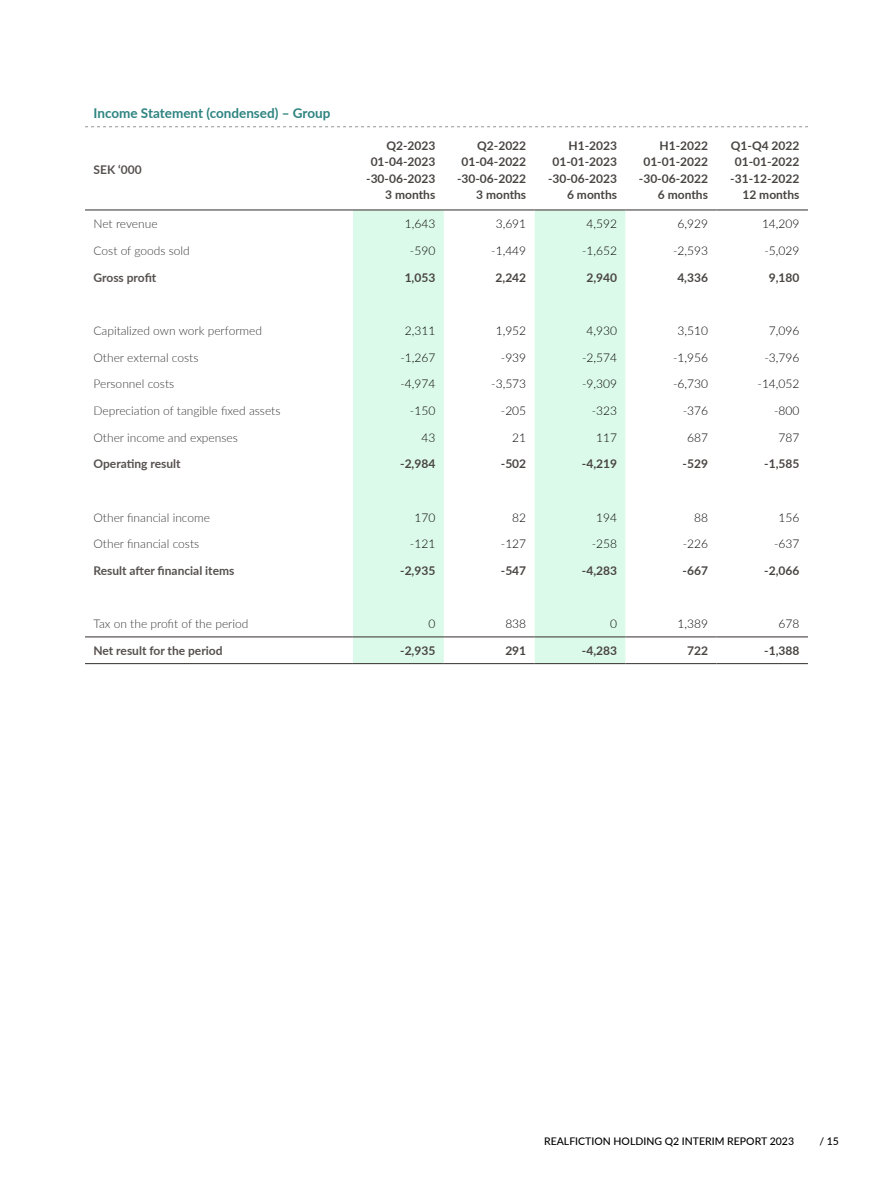
<style>
.page{position:relative;width:893px;height:1187px;background:#fff}
.page>*{position:absolute;margin:0;border:0;box-sizing:border-box;transform-origin:0 0}
.t1{font:700 13.5px "Lato";color:#2d8380}
.t2{font:700 12px/16.5px "Lato";color:#484442;text-align:right}
.t3{font:300 12px "Lato";color:#000}
.t4{font:300 12px "Lato";color:#3c3c3b}
.t5{font:700 12px "Lato";color:#56514f}
.t6{font:500 10.5px "Lato";color:#000}
</style>
<div class="page">
<svg style="left:85px;top:126px;width:723px;height:1px"></svg>
<svg style="left:353px;top:210px;width:273px;height:453px;fill:#dcfae9"></svg>
<svg style="left:626px;top:210px;width:182px;height:428px"></svg>
<hr style="left:353px;top:636px;width:91px;height:1px;background:#484442">
<hr style="left:444px;top:636px;width:91px;height:1px;background:#484442">
<hr style="left:535px;top:636px;width:91px;height:1px;background:#484442">
<hr style="left:626px;top:636px;width:90px;height:1px;background:#484442">
<hr style="left:716px;top:636px;width:92px;height:1px;background:#484442">
<hr style="left:444px;top:663px;width:91px;height:1px;background:#484442">
<hr style="left:535px;top:663px;width:91px;height:1px;background:#484442">
<hr style="left:626px;top:663px;width:90px;height:1px;background:#484442">
<hr style="left:716px;top:663px;width:92px;height:1px;background:#484442">
<hr style="left:85px;top:209px;width:268px;height:1px;background:#484442">
<hr style="left:85px;top:663px;width:268px;height:1px;background:#484442">
<hr style="left:353px;top:663px;width:91px;height:1px;background:#484442">
<hr style="left:353px;top:209px;width:91px;height:1px;background:#484442">
<hr style="left:444px;top:209px;width:91px;height:1px;background:#484442">
<hr style="left:535px;top:209px;width:91px;height:1px;background:#484442">
<hr style="left:626px;top:209px;width:90px;height:1px;background:#484442">
<hr style="left:716px;top:209px;width:92px;height:1px;background:#484442">
<hr style="left:85px;top:636px;width:268px;height:1px;background:#484442">
<p class="t1" style="left:94px;top:103px;width:238px">Income Statement (condensed) – Group</p>
<p class="t5" style="left:94px;top:161px;width:50px">SEK ‘000</p>
<p class="t2" style="left:366px;top:136px;width:71px">Q2-2023<br>01-04-2023 -30-06-2023<br>3 months</p>
<p class="t2" style="left:457px;top:136px;width:71px">Q2-2022<br>01-04-2022 -30-06-2022<br>3 months</p>
<p class="t2" style="left:548px;top:136px;width:71px">H1-2023<br>01-01-2023 -30-06-2023<br>6 months</p>
<p class="t2" style="left:639px;top:136px;width:71px">H1-2022<br>01-01-2022 -30-06-2022<br>6 months</p>
<p class="t2" style="left:730px;top:136px;width:71px">Q1-Q4 2022<br>01-01-2022 -31-12-2022<br>12 months</p>
<p class="t4" style="left:94px;top:215px;width:66px">Net revenue</p>
<p class="t3" style="left:405px;top:216px;width:32px">1,643</p>
<p class="t3" style="left:496px;top:215px;width:32px">3,691</p>
<p class="t3" style="left:587px;top:216px;width:32px">4,592</p>
<p class="t3" style="left:677px;top:216px;width:32px">6,929</p>
<p class="t3" style="left:762px;top:216px;width:39px">14,209</p>
<p class="t4" style="left:94px;top:242px;width:98px">Cost of goods sold</p>
<p class="t3" style="left:410px;top:242px;width:27px">-590</p>
<p class="t3" style="left:491px;top:242px;width:36px">-1,449</p>
<p class="t3" style="left:582px;top:242px;width:36px">-1,652</p>
<p class="t3" style="left:673px;top:242px;width:36px">-2,593</p>
<p class="t3" style="left:764px;top:242px;width:36px">-5,029</p>
<p class="t5" style="left:94px;top:268px;width:64px">Gross profit</p>
<p class="t2" style="left:405px;top:268px;width:32px">1,053</p>
<p class="t2" style="left:496px;top:268px;width:32px">2,242</p>
<p class="t2" style="left:586px;top:268px;width:32px">2,940</p>
<p class="t2" style="left:677px;top:268px;width:32px">4,336</p>
<p class="t2" style="left:769px;top:268px;width:32px">9,180</p>
<p class="t4" style="left:94px;top:322px;width:170px">Capitalized own work performed</p>
<p class="t3" style="left:405px;top:322px;width:32px">2,311</p>
<p class="t3" style="left:496px;top:322px;width:32px">1,952</p>
<p class="t3" style="left:587px;top:322px;width:32px">4,930</p>
<p class="t3" style="left:677px;top:322px;width:32px">3,510</p>
<p class="t3" style="left:769px;top:322px;width:32px">7,096</p>
<p class="t4" style="left:94px;top:349px;width:106px">Other external costs</p>
<p class="t3" style="left:400px;top:349px;width:36px">-1,267</p>
<p class="t3" style="left:501px;top:349px;width:27px">-939</p>
<p class="t3" style="left:582px;top:349px;width:36px">-2,574</p>
<p class="t3" style="left:673px;top:349px;width:36px">-1,956</p>
<p class="t3" style="left:764px;top:349px;width:36px">-3,796</p>
<p class="t4" style="left:94px;top:375px;width:82px">Personnel costs</p>
<p class="t3" style="left:400px;top:375px;width:36px">-4,974</p>
<p class="t3" style="left:491px;top:375px;width:36px">-3,573</p>
<p class="t3" style="left:582px;top:375px;width:36px">-9,309</p>
<p class="t3" style="left:673px;top:375px;width:36px">-6,730</p>
<p class="t3" style="left:757px;top:375px;width:43px">-14,052</p>
<p class="t4" style="left:94px;top:402px;width:188px">Depreciation of tangible fixed assets</p>
<p class="t3" style="left:410px;top:402px;width:27px">-150</p>
<p class="t3" style="left:501px;top:402px;width:27px">-205</p>
<p class="t3" style="left:592px;top:402px;width:27px">-323</p>
<p class="t3" style="left:683px;top:402px;width:27px">-376</p>
<p class="t3" style="left:774px;top:402px;width:27px">-800</p>
<p class="t4" style="left:94px;top:429px;width:146px">Other income and expenses</p>
<p class="t3" style="left:421px;top:429px;width:15px">43</p>
<p class="t3" style="left:512px;top:429px;width:15px">21</p>
<p class="t3" style="left:596px;top:429px;width:22px">117</p>
<p class="t3" style="left:687px;top:429px;width:22px">687</p>
<p class="t3" style="left:778px;top:429px;width:22px">787</p>
<p class="t5" style="left:94px;top:455px;width:89px">Operating result</p>
<p class="t2" style="left:400px;top:455px;width:37px">-2,984</p>
<p class="t2" style="left:501px;top:455px;width:27px">-502</p>
<p class="t2" style="left:582px;top:455px;width:37px">-4,219</p>
<p class="t2" style="left:683px;top:455px;width:27px">-529</p>
<p class="t2" style="left:764px;top:455px;width:37px">-1,585</p>
<p class="t4" style="left:94px;top:509px;width:118px">Other financial income</p>
<p class="t3" style="left:414px;top:509px;width:22px">170</p>
<p class="t3" style="left:512px;top:509px;width:15px">82</p>
<p class="t3" style="left:596px;top:509px;width:22px">194</p>
<p class="t3" style="left:694px;top:509px;width:15px">88</p>
<p class="t3" style="left:778px;top:509px;width:22px">156</p>
<p class="t4" style="left:94px;top:535px;width:107px">Other financial costs</p>
<p class="t3" style="left:410px;top:535px;width:27px">-121</p>
<p class="t3" style="left:501px;top:535px;width:27px">-127</p>
<p class="t3" style="left:592px;top:535px;width:27px">-258</p>
<p class="t3" style="left:683px;top:535px;width:27px">-226</p>
<p class="t3" style="left:774px;top:535px;width:27px">-637</p>
<p class="t5" style="left:94px;top:561px;width:142px">Result after financial items</p>
<p class="t2" style="left:400px;top:562px;width:37px">-2,935</p>
<p class="t2" style="left:501px;top:562px;width:27px">-547</p>
<p class="t2" style="left:582px;top:562px;width:37px">-4,283</p>
<p class="t2" style="left:683px;top:562px;width:27px">-667</p>
<p class="t2" style="left:764px;top:562px;width:37px">-2,066</p>
<p class="t4" style="left:94px;top:615px;width:156px">Tax on the profit of the period</p>
<p class="t3" style="left:428px;top:615px;width:8px">0</p>
<p class="t3" style="left:505px;top:615px;width:22px">838</p>
<p class="t3" style="left:610px;top:615px;width:8px">0</p>
<p class="t3" style="left:677px;top:615px;width:32px">1,389</p>
<p class="t3" style="left:778px;top:615px;width:22px">678</p>
<p class="t5" style="left:94px;top:641px;width:131px">Net result for the period</p>
<p class="t2" style="left:400px;top:642px;width:37px">-2,935</p>
<p class="t2" style="left:505px;top:642px;width:22px">291</p>
<p class="t2" style="left:582px;top:642px;width:37px">-4,283</p>
<p class="t2" style="left:687px;top:642px;width:22px">722</p>
<p class="t2" style="left:764px;top:642px;width:37px">-1,388</p>
<p class="t6" style="left:544px;top:1133px;width:251px">REALFICTION HOLDING Q2 INTERIM REPORT 2023</p>
<p class="t6" style="left:819px;top:1133px;width:21px">/ 15</p>
</div>
